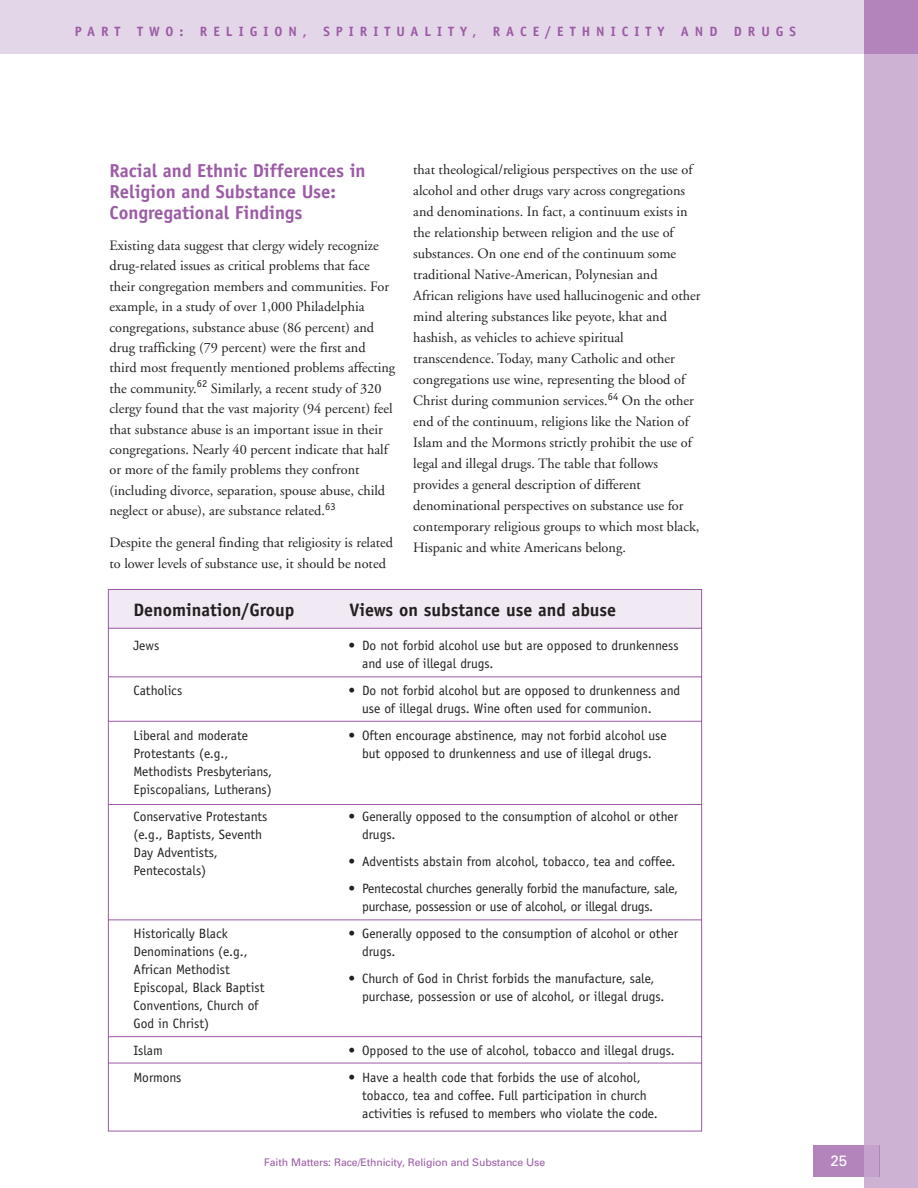
<style>
.page{position:relative;width:918px;height:1188px;background:#fff}
.page>*{position:absolute;margin:0;border:0;box-sizing:border-box;transform-origin:0 0}
.t1{font:700 18.75px/21px "Officina Sans";color:#9b5ba5}
.t2{font:700 18px "Officina Sans";color:#231f20}
.t3{font:15px "Univers";color:#fff}
.t4{font:14.25px/21px "Adobe Garamond";color:#231f20}
.t5{font:13.5px/18px "Officina Sans";color:#231f20}
.t6{font:700 13.5px "Officina Sans";letter-spacing:.445em;color:#9b5ba5}
.t7{font:10.5px "Univers";letter-spacing:-.01em;color:#9b5ba5}
</style>
<div class="page">
<div style="left:864px;top:29px;width:54px;height:1159px;background:#cdb2d4"></div>
<div style="left:813px;top:1145px;width:66px;height:32px;background:#b284bb"></div>
<div style="left:865px;top:1145px;width:14px;height:32px;background:#c3a2cb"></div>
<div style="left:0;top:0;width:918px;height:54px;background:#e4d6e9"></div>
<div style="left:864px;top:0;width:54px;height:54px;background:#b284bb"></div>
<svg style="left:107px;top:589px;width:596px;height:543px"></svg>
<p class="t6" style="left:75px;top:26px;width:723px">PART TWO: RELIGION, SPIRITUALITY, RACE/ETHNICITY AND DRUGS</p>
<h1 class="t1" style="left:110px;top:162px;width:258px">Racial and Ethnic Differences in<br>Religion and Substance Use:<br>Congregational Findings</h1>
<p class="t4" style="left:110px;top:236px;width:287px;line-height:20.4px">Existing data suggest that clergy widely recognize drug-related issues as critical problems that face their congregation members and communities. For example, in a study of over 1,000 Philadelphia congregations, substance abuse (86 percent) and drug trafficking (79 percent) were the first and third most frequently mentioned problems affecting the community.<sup>62</sup> Similarly, a recent study of 320 clergy found that the vast majority (94 percent) feel that substance abuse is an important issue in their congregations. Nearly 40 percent indicate that half or more of the family problems they confront (including divorce, separation, spouse abuse, child neglect or abuse), are substance related.<sup>63</sup></p>
<p class="t4" style="left:110px;top:533px;width:285px">Despite the general finding that religiosity is related to lower levels of substance use, it should be noted</p>
<p class="t2" style="left:134px;top:603px;width:163px">Denomination/Group</p>
<p class="t2" style="left:350px;top:603px;width:268px">Views on substance use and abuse</p>
<p class="t5" style="left:362px;top:638px;width:318px;text-indent:-14px">• Do not forbid alcohol use but are opposed to drunkenness and use of illegal drugs.</p>
<p class="t5" style="left:362px;top:683px;width:320px;text-indent:-14px">• Do not forbid alcohol but are opposed to drunkenness and use of illegal drugs. Wine often used for communion.</p>
<p class="t5" style="left:349px;top:728px;width:320px;text-align:center">• Often encourage abstinence, may not forbid alcohol use but opposed to drunkenness and use of illegal drugs.</p>
<p class="t4" style="left:413px;top:160px;width:289px">that theological/religious perspectives on the use of alcohol and other drugs vary across congregations and denominations. In fact, a continuum exists in the relationship between religion and the use of substances. On one end of the continuum some traditional Native-American, Polynesian and African religions have used hallucinogenic and other mind altering substances like peyote, khat and hashish, as vehicles to achieve spiritual transcendence. Today, many Catholic and other congregations use wine, representing the blood of Christ during communion services.<sup>64</sup> On the other end of the continuum, religions like the Nation of Islam and the Mormons strictly prohibit the use of legal and illegal drugs. The table that follows provides a general description of different denominational perspectives on substance use for contemporary religious groups to which most black, Hispanic and white Americans belong.</p>
<p class="t5" style="left:133px;top:638px;width:27px">Jews</p>
<p class="t5" style="left:133px;top:683px;width:50px">Catholics</p>
<p class="t5" style="left:133px;top:728px;width:140px">Liberal and moderate<br>Protestants (e.g.,<br>Methodists Presbyterians,<br>Episcopalians, Lutherans)</p>
<p class="t5" style="left:133px;top:809px;width:136px">Conservative Protestants (e.g., Baptists, Seventh<br>Day Adventists,<br>Pentecostals)</p>
<p class="t5" style="left:362px;top:809px;width:317px;text-indent:-14px">• Generally opposed to the consumption of alcohol or other drugs.</p>
<p class="t5" style="left:349px;top:854px;width:328px">• Adventists abstain from alcohol, tobacco, tea and coffee.</p>
<p class="t5" style="left:362px;top:880px;width:317px;text-indent:-14px">• Pentecostal churches generally forbid the manufacture, sale, purchase, possession or use of alcohol, or illegal drugs.</p>
<p class="t5" style="left:362px;top:925px;width:317px;text-indent:-14px">• Generally opposed to the consumption of alcohol or other drugs.</p>
<p class="t5" style="left:362px;top:970px;width:304px;text-indent:-14px">• Church of God in Christ forbids the manufacture, sale, purchase, possession or use of alcohol, or illegal drugs.</p>
<p class="t5" style="left:133px;top:925px;width:132px">Historically Black<br>Denominations (e.g.,<br>African Methodist<br>Episcopal, Black Baptist<br>Conventions, Church of<br>God in Christ)</p>
<p class="t5" style="left:133px;top:1038px;width:50px;line-height:27px">Islam<br>Mormons</p>
<p class="t5" style="left:349px;top:1042px;width:328px">• Opposed to the use of alcohol, tobacco and illegal drugs.</p>
<p class="t5" style="left:362px;top:1069px;width:297px;text-indent:-14px">• Have a health code that forbids the use of alcohol, tobacco, tea and coffee. Full participation in church activities is refused to members who violate the code.</p>
<p class="t7" style="left:264px;top:1159px;width:283px">Faith Matters: Race/Ethnicity, Religion and Substance Use</p>
<p class="t3" style="left:830px;top:1156px;width:18px">25</p>
</div>
